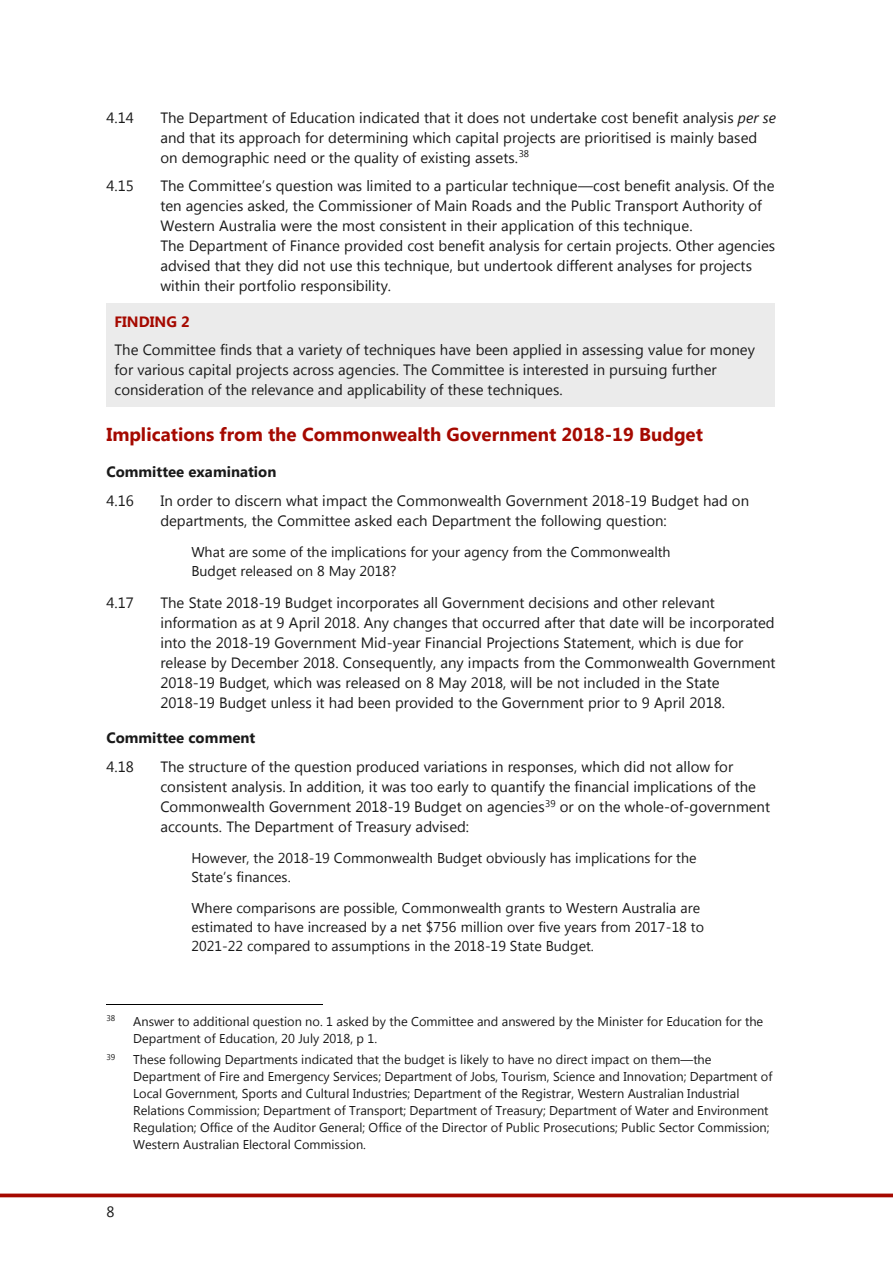
<style>
.page{position:relative;width:893px;height:1263px;background:#fff}
.page>*{position:absolute;margin:0;border:0;box-sizing:border-box;transform-origin:0 0}
.t1{font:700 18.75px "Segoe UI";color:#a50900}
.t2{font:15px/20px "Segoe UI";color:#1a1a1a}
.t3{font:700 15px "Segoe UI";color:#1a1a1a}
.t4{font:700 15px "Segoe UI";color:#a50900}
.t5{font:14.25px/18.9px "Segoe UI";color:#1a1a1a}
.t6{font:12.75px/17px "Segoe UI";color:#1a1a1a}
.t7{font:8.25px "Segoe UI";color:#1a1a1a}
.s1{font-style:italic}
</style>
<div class="page">
<svg style="left:0;top:1193px;width:893px;height:4px;background:#b22c25"></svg>
<div style="left:106px;top:304px;width:669px;height:35px;background:#ebebeb"></div>
<div style="left:106px;top:339px;width:669px;height:67px;background:#ebebeb"></div>
<hr style="left:106px;top:1004px;width:216px;height:1px;background:#000">
<p class="t2" style="left:106px;top:106px;width:29px">4.14</p>
<p class="t2" style="left:160px;top:106px;width:617px">The Department of Education indicated that it does not undertake cost benefit analysis <span class="s1">per se </span>and that its approach for determining which capital projects are prioritised is mainly based on demographic need or the quality of existing assets.<sup>38</sup></p>
<p class="t2" style="left:106px;top:175px;width:29px">4.15</p>
<p class="t2" style="left:160px;top:175px;width:616px">The Committee’s question was limited to a particular technique—cost benefit analysis. Of the ten agencies asked, the Commissioner of Main Roads and the Public Transport Authority of Western Australia were the most consistent in their application of this technique.<br>The Department of Finance provided cost benefit analysis for certain projects. Other agencies advised that they did not use this technique, but undertook different analyses for projects within their portfolio responsibility.</p>
<p class="t4" style="left:115px;top:311px;width:77px">FINDING 2</p>
<p class="t2" style="left:115px;top:338px;width:642px">The Committee finds that a variety of techniques have been applied in assessing value for money for various capital projects across agencies. The Committee is interested in pursuing further consideration of the relevance and applicability of these techniques.</p>
<h1 class="t1" style="left:106px;top:421px;width:598px">Implications from the Commonwealth Government 2018-19 Budget</h1>
<h3 class="t3" style="left:106px;top:461px;width:172px">Committee examination</h3>
<p class="t2" style="left:106px;top:490px;width:29px">4.16</p>
<p class="t2" style="left:160px;top:490px;width:590px">In order to discern what impact the Commonwealth Government 2018-19 Budget had on departments, the Committee asked each Department the following question:</p>
<p class="t5" style="left:191px;top:542px;width:481px">What are some of the implications for your agency from the Commonwealth<br>Budget released on 8 May 2018?</p>
<p class="t2" style="left:106px;top:592px;width:29px">4.17</p>
<p class="t2" style="left:160px;top:592px;width:617px">The State 2018-19 Budget incorporates all Government decisions and other relevant information as at 9 April 2018. Any changes that occurred after that date will be incorporated into the 2018-19 Government Mid-year Financial Projections Statement, which is due for release by December 2018. Consequently, any impacts from the Commonwealth Government 2018-19 Budget, which was released on 8 May 2018, will be not included in the State 2018-19 Budget unless it had been provided to the Government prior to 9 April 2018.</p>
<h3 class="t3" style="left:106px;top:727px;width:151px">Committee comment</h3>
<p class="t2" style="left:106px;top:755px;width:29px">4.18</p>
<p class="t2" style="left:160px;top:755px;width:611px">The structure of the question produced variations in responses, which did not allow for consistent analysis. In addition, it was too early to quantify the financial implications of the Commonwealth Government 2018-19 Budget on agencies<sup>39</sup> or on the whole-of-government accounts. The Department of Treasury advised:</p>
<p class="t5" style="left:191px;top:847px;width:507px">However, the 2018-19 Commonwealth Budget obviously has implications for the<br>State’s finances.</p>
<p class="t5" style="left:191px;top:897px;width:514px">Where comparisons are possible, Commonwealth grants to Western Australia are estimated to have increased by a net $756 million over five years from 2017-18 to<br>2021-22 compared to assumptions in the 2018-19 State Budget.</p>
<p class="t7" style="left:106px;top:1012px;width:10px">38</p>
<p class="t6" style="left:133px;top:1012px;width:631px">Answer to additional question no. 1 asked by the Committee and answered by the Minister for Education for the<br>Department of Education, 20 July 2018, p 1.</p>
<p class="t7" style="left:106px;top:1051px;width:10px">39</p>
<p class="t6" style="left:133px;top:1050px;width:641px">These following Departments indicated that the budget is likely to have no direct impact on them—the Department of Fire and Emergency Services; Department of Jobs, Tourism, Science and Innovation; Department of Local Government, Sports and Cultural Industries; Department of the Registrar, Western Australian Industrial Relations Commission; Department of Transport; Department of Treasury; Department of Water and Environment Regulation; Office of the Auditor General; Office of the Director of Public Prosecutions; Public Sector Commission; Western Australian Electoral Commission.</p>
<p class="t2" style="left:106px;top:1200px;width:10px">8</p>
</div>
